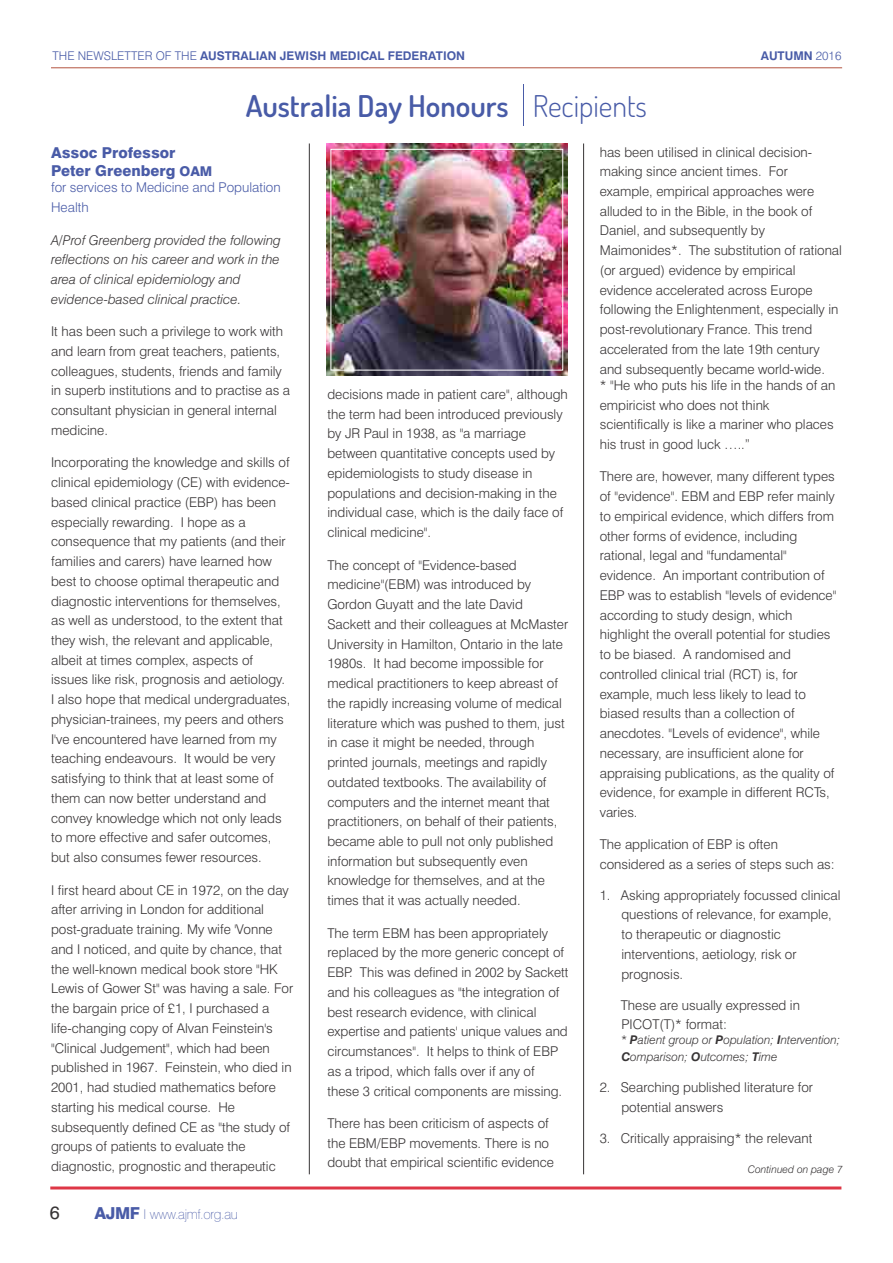
<style>
.page{position:relative;width:893px;height:1263px;background:#fff}
.page>*{position:absolute;margin:0;border:0;box-sizing:border-box;transform-origin:0 0}
.t1{font:700 30px "Dosis";color:#485ba7}
.t2{font:18px "Swiss 721 BT";color:#373435}
.t3{font:800 15px/18px "Swiss 721 BT";color:#495ba7}
.t4{font:300 13.5px/19.8px "Swiss 721 BT";color:#373435}
.t5{font:italic 300 13.5px/19.8px "Swiss 721 BT";color:#373435}
.t6{font:300 13.5px/19.8px "Swiss 721 BT";color:#495ba7}
.t7{font:100 13.5px "Swiss 721 BT";letter-spacing:-.025em;color:#495ba7}
.t8{font:italic 300 12px/17.5px "Swiss 721 BT";color:#373435}
.t9{font:700 12px "Swiss 721 BT";color:#485ba7}
.t10{font:italic 300 10.5px "Swiss 721 BT";color:#373435}
.s1{font-weight:300}
.s2{font-weight:500}
.s3{font-size:13.5px}
.s4{font-weight:800;font-size:16.5px}
.s5{font-weight:700}
</style>
<div class="page">
<img style="left:326px;top:144px;width:242px;height:232px">
<hr style="left:51px;top:67px;width:791px;height:1px;background:#b3543f">
<hr style="left:309px;top:143px;width:1px;height:1031px;background:#373435">
<hr style="left:583px;top:143px;width:1px;height:1031px;background:#373435">
<hr style="left:50px;top:1186px;width:791px;height:3px;background:#de3746">
<hr style="left:523px;top:84px;width:1px;height:41px;background:#495ba7">
<div style="left:331px;top:149px;width:232px;height:221px;border:1px solid #fefefe"></div>
<p class="t9" style="left:52px;top:51px;width:414px"><span class="s1">THE NEWSLETTER OF THE</span> AUSTRALIAN JEWISH MEDICAL FEDERATION</p>
<p class="t9" style="left:761px;top:51px;width:82px">AUTUMN <span class="s1">2016</span></p>
<h1 class="t1" style="left:246px;top:86px;width:403px">Australia Day Honours <span class="s2">Recipients</span></h1>
<p class="t3" style="left:51px;top:145px;width:163px">Assoc Professor<br>Peter Greenberg <span class="s3">OAM</span></p>
<p class="t6" style="left:51px;top:179px;width:231px">for services to Medicine and Population<br>Health</p>
<p class="t5" style="left:51px;top:231px;width:231px">A/Prof Greenberg provided the following reflections on his career and work in the area of clinical epidemiology and evidence-based clinical practice.</p>
<p class="t4" style="left:51px;top:323px;width:241px">It has been such a privilege to work with and learn from great teachers, patients, colleagues, students, friends and family in superb institutions and to practise as a consultant physician in general internal medicine.</p>
<p class="t4" style="left:51px;top:454px;width:241px">Incorporating the knowledge and skills of clinical epidemiology (CE) with evidence&shy;based clinical practice (EBP) has been especially rewarding. I hope as a consequence that my patients (and their families and carers) have learned how best to choose optimal therapeutic and diagnostic interventions for themselves, as well as understood, to the extent that they wish, the relevant and applicable, albeit at times complex, aspects of issues like risk, prognosis and aetiology.<br>I also hope that medical undergraduates, physician-trainees, my peers and others I've encountered have learned from my teaching endeavours. It would be very satisfying to think that at least some of them can now better understand and convey knowledge which not only leads to more effective and safer outcomes, but also consumes fewer resources.</p>
<p class="t4" style="left:51px;top:881px;width:244px">I first heard about CE in 1972, on the day after arriving in London for additional post-graduate training. My wife 'Vonne and I noticed, and quite by chance, that the well-known medical book store "HK Lewis of Gower St" was having a sale. For the bargain price of £1, I purchased a life-changing copy of Alvan Feinstein's "Clinical Judgement", which had been published in 1967. Feinstein, who died in 2001, had studied mathematics before starting his medical course. He subsequently defined CE as "the study of groups of patients to evaluate the diagnostic, prognostic and therapeutic</p>
<h2 class="t2" style="left:50px;top:1205px;width:11px">6</h2>
<p class="t7" style="left:95px;top:1208px;width:145px"><span class="s4">AJMF</span> I www.ajmf.org.au</p>
<p class="t4" style="left:327px;top:386px;width:242px">decisions made in patient care", although the term had been introduced previously by JR Paul in 1938, as "a marriage between quantitative concepts used by epidemiologists to study disease in populations and decision-making in the individual case, which is the daily face of clinical medicine".</p>
<p class="t4" style="left:327px;top:556px;width:242px">The concept of "Evidence-based medicine"(EBM) was introduced by Gordon Guyatt and the late David Sackett and their colleagues at McMaster University in Hamilton, Ontario in the late 1980s. It had become impossible for medical practitioners to keep abreast of the rapidly increasing volume of medical literature which was pushed to them, just in case it might be needed, through printed journals, meetings and rapidly outdated textbooks. The availability of computers and the internet meant that practitioners, on behalf of their patients, became able to pull not only published information but subsequently even knowledge for themselves, and at the times that it was actually needed.</p>
<p class="t4" style="left:327px;top:924px;width:243px">The term EBM has been appropriately replaced by the more generic concept of EBP. This was defined in 2002 by Sackett and his colleagues as "the integration of best research evidence, with clinical expertise and patients' unique values and circumstances". It helps to think of EBP as a tripod, which falls over if any of these 3 critical components are missing.</p>
<p class="t4" style="left:327px;top:1114px;width:228px">There has been criticism of aspects of the EBM/EBP movements. There is no doubt that empirical scientific evidence</p>
<p class="t4" style="left:600px;top:143px;width:244px">has been utilised in clinical decision&shy;making since ancient times. For example, empirical approaches were alluded to in the Bible, in the book of Daniel, and subsequently by Maimonides*. The substitution of rational (or argued) evidence by empirical evidence accelerated across Europe following the Enlightenment, especially in post-revolutionary France. This trend accelerated from the late 19th century and subsequently became world-wide.</p>
<p class="t4" style="left:600px;top:376px;width:237px">* "He who puts his life in the hands of an empiricist who does not think scientifically is like a mariner who places his trust in good luck …..”</p>
<p class="t4" style="left:600px;top:468px;width:238px">There are, however, many different types of "evidence". EBM and EBP refer mainly to empirical evidence, which differs from other forms of evidence, including rational, legal and "fundamental" evidence. An important contribution of EBP was to establish "levels of evidence" according to study design, which highlight the overall potential for studies to be biased. A randomised and controlled clinical trial (RCT) is, for example, much less likely to lead to biased results than a collection of anecdotes. "Levels of evidence", while necessary, are insufficient alone for appraising publications, as the quality of evidence, for example in different RCTs, varies.</p>
<p class="t4" style="left:600px;top:835px;width:237px">The application of EBP is often considered as a series of steps such as:</p>
<p class="t4" style="left:621px;top:886px;width:221px;text-indent:-22px">1. Asking appropriately focussed clinical questions of relevance, for example, to therapeutic or diagnostic interventions, aetiology, risk or prognosis.</p>
<p class="t4" style="left:621px;top:996px;width:181px">These are usually expressed in<br>PICOT(T)* format:</p>
<p class="t8" style="left:621px;top:1032px;width:221px">* <span class="s5">P</span>atient group or <span class="s5">P</span>opulation; <span class="s5">I</span>ntervention;<br><span class="s5">C</span>omparison; <span class="s5">O</span>utcomes; <span class="s5">T</span>ime</p>
<p class="t4" style="left:621px;top:1078px;width:193px;text-indent:-22px">2. Searching published literature for potential answers</p>
<p class="t4" style="left:600px;top:1129px;width:214px">3. Critically appraising* the relevant</p>
<p class="t10" style="left:748px;top:1165px;width:96px">Continued on page 7</p>
</div>
